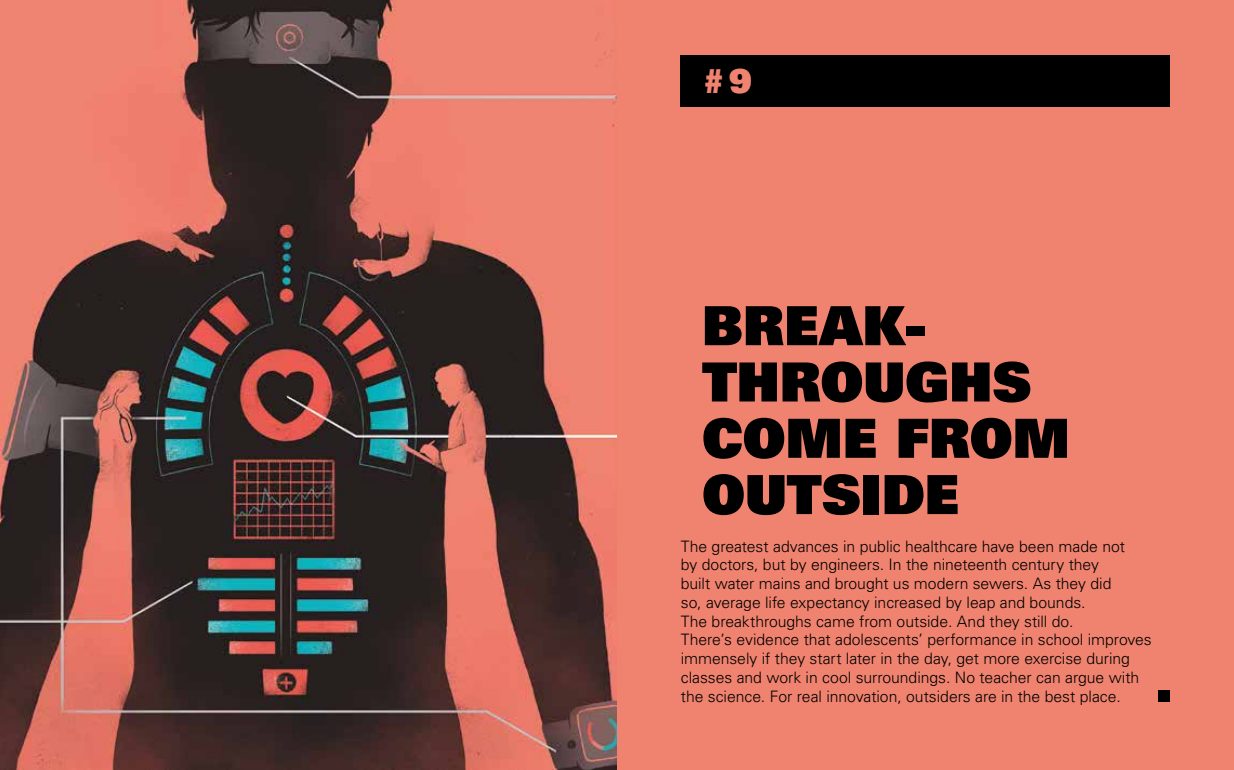
<style>
.page{position:relative;width:1234px;height:770px;background:#fff}
.page>*{position:absolute;margin:0;border:0;box-sizing:border-box;transform-origin:0 0}
.t1{font:54px/56.2px "Univers LT Std X Black";color:#000}
.t2{font:33px "Univers LT Std X Black";color:#f0836f}
.t3{font:300 15.75px/18.8px "Univers LT Std";letter-spacing:-.005em;color:#000}
</style>
<div class="page">
<img style="left:0;top:0;width:617px;height:770px">
<div style="left:617px;top:0;width:616px;height:770px;background:#f0836f"></div>
<div style="left:680px;top:55px;width:489px;height:51px;background:#000"></div>
<div style="left:1158px;top:690px;width:11px;height:12px;background:#000"></div>
<h2 class="t2" style="left:702px;top:59px;width:51px">#9</h2>
<h1 class="t1" style="left:702px;top:296px;width:369px">BREAK-<br>THROUGHS<br>COME FROM<br>OUTSIDE</h1>
<p class="t3" style="left:680px;top:536px;width:472px">The greatest advances in public healthcare have been made not<br>by doctors, but by engineers. In the nineteenth century they<br>built water mains and brought us modern sewers. As they did<br>so, average life expectancy increased by leap and bounds.<br>The breakthroughs came from outside. And they still do.<br>There’s evidence that adolescents’ performance in school improves immensely if they start later in the day, get more exercise during classes and work in cool surroundings. No teacher can argue with the science. For real innovation, outsiders are in the best place.</p>
</div>
